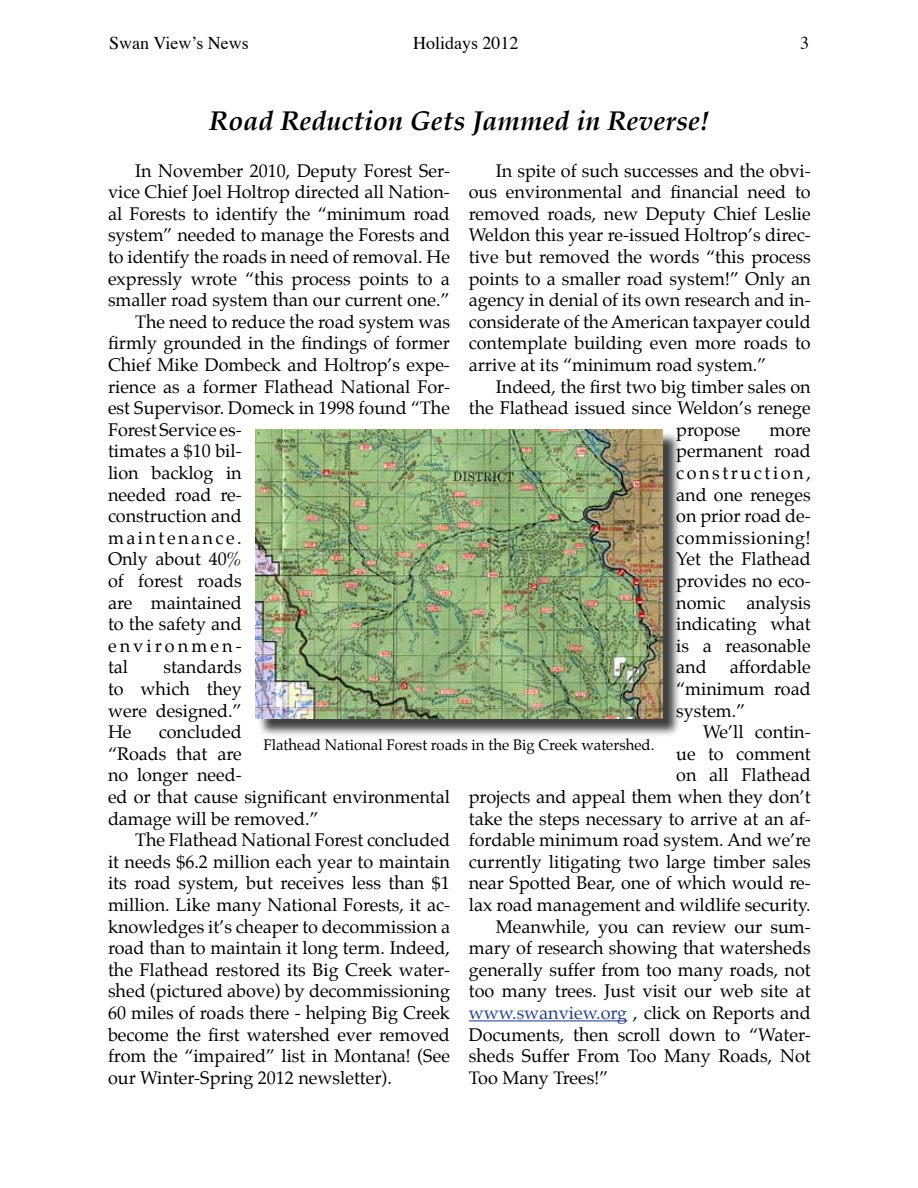
<style>
.page{position:relative;width:918px;height:1188px;background:#fff}
.page>*{position:absolute;margin:0;border:0;box-sizing:border-box;transform-origin:0 0}
.t1{font:italic 700 27px "Palatino";color:#000}
.t2{font:18px/21.6px "Palatino";color:#000;text-align:justify}
.t3{font:18px "Times";color:#000}
.t4{font:18px "Palatino";letter-spacing:.14em;color:#000}
.t5{font:18px "Palatino";letter-spacing:.175em;color:#000}
.t6{font:15px "Palatino";color:#000}
.s1{color:#25408f}
</style>
<div class="page">
<hr style="left:469px;top:1020px;width:158px;height:1px;background:#25408f">
<div style="left:258px;top:431px;width:423px;height:306px;background:#000;opacity:.75"></div>
<img style="left:255px;top:429px;width:408px;height:290px">
<p class="t3" style="left:109px;top:26px;width:141px">Swan View’s News</p>
<p class="t3" style="left:413px;top:26px;width:107px">Holidays 2012</p>
<p class="t3" style="left:800px;top:26px;width:10px">3</p>
<h1 class="t1" style="left:209px;top:100px;width:502px">Road Reduction Gets Jammed in Reverse!</h1>
<p class="t2" style="left:135px;top:160px;width:316px">In November 2010, Deputy Forest Ser-</p>
<p class="t2" style="left:108px;top:181px;width:343px">vice Chief Joel Holtrop directed all Nation-</p>
<p class="t2" style="left:108px;top:203px;width:343px">al Forests to identify the “minimum road</p>
<p class="t2" style="left:108px;top:224px;width:344px">system” needed to manage the Forests and</p>
<p class="t2" style="left:108px;top:246px;width:343px">to identify the roads in need of removal. He</p>
<p class="t2" style="left:108px;top:268px;width:343px">expressly wrote “this process points to a</p>
<p class="t2" style="left:108px;top:289px;width:343px">smaller road system than our current one.”</p>
<p class="t2" style="left:135px;top:311px;width:317px">The need to reduce the road system was</p>
<p class="t2" style="left:108px;top:332px;width:344px">firmly grounded in the findings of former</p>
<p class="t2" style="left:108px;top:354px;width:343px">Chief Mike Dombeck and Holtrop’s expe-</p>
<p class="t2" style="left:108px;top:376px;width:343px">rience as a former Flathead National For-</p>
<p class="t2" style="left:108px;top:397px;width:344px">est Supervisor. Domeck in 1998 found “The</p>
<p class="t2" style="left:108px;top:419px;width:135px">Forest Service es-</p>
<p class="t2" style="left:108px;top:440px;width:135px">timates a $10 bil-</p>
<p class="t2" style="left:108px;top:462px;width:135px">lion backlog in</p>
<p class="t2" style="left:108px;top:484px;width:135px">needed road re-</p>
<p class="t2" style="left:108px;top:505px;width:135px">construction and</p>
<p class="t4" style="left:108px;top:523px;width:135px">maintenance.</p>
<p class="t2" style="left:108px;top:548px;width:135px">Only about 40%</p>
<p class="t2" style="left:108px;top:570px;width:135px">of forest roads</p>
<p class="t2" style="left:108px;top:592px;width:135px">are maintained</p>
<p class="t2" style="left:108px;top:613px;width:135px">to the safety and</p>
<p class="t5" style="left:108px;top:631px;width:135px">environmen-</p>
<p class="t2" style="left:108px;top:656px;width:22px">tal</p>
<p class="t2" style="left:469px;top:160px;width:344px;text-indent:27px">In spite of such successes and the obvi&shy;ous environmental and financial need to removed roads, new Deputy Chief Leslie Weldon this year re-issued Holtrop’s direc&shy;tive but removed the words “this process points to a smaller road system!” Only an agency in denial of its own research and in&shy;considerate of the American taxpayer could contemplate building even more roads to arrive at its “minimum road system.”</p>
<p class="t2" style="left:496px;top:376px;width:316px">Indeed, the first two big timber sales on</p>
<p class="t2" style="left:469px;top:397px;width:343px">the Flathead issued since Weldon’s renege</p>
<p class="t2" style="left:676px;top:419px;width:66px">propose</p>
<p class="t2" style="left:676px;top:419px;width:136px;text-indent:93px">more permanent road construction, and one reneges on prior road de&shy;commissioning!<br>Yet the Flathead provides no eco&shy;nomic analysis indicating what is a reasonable and</p>
<p class="t2" style="left:676px;top:656px;width:136px;text-indent:53px">affordable “minimum road system.”</p>
<p class="t2" style="left:703px;top:721px;width:109px">We’ll contin-</p>
<p class="t2" style="left:676px;top:743px;width:136px">ue to comment</p>
<p class="t2" style="left:676px;top:764px;width:136px">on all Flathead</p>
<p class="t2" style="left:469px;top:786px;width:343px">projects and appeal them when they don’t</p>
<p class="t2" style="left:469px;top:808px;width:343px">take the steps necessary to arrive at an af-</p>
<p class="t2" style="left:469px;top:829px;width:343px">fordable minimum road system. And we’re</p>
<p class="t2" style="left:469px;top:851px;width:343px">currently litigating two large timber sales</p>
<p class="t2" style="left:469px;top:872px;width:344px">near Spotted Bear, one of which would re-</p>
<p class="t2" style="left:469px;top:894px;width:343px">lax road management and wildlife security.</p>
<p class="t2" style="left:496px;top:916px;width:316px">Meanwhile, you can review our sum-</p>
<p class="t2" style="left:469px;top:937px;width:343px">mary of research showing that watersheds</p>
<p class="t2" style="left:469px;top:959px;width:343px">generally suffer from too many roads, not</p>
<p class="t2" style="left:469px;top:980px;width:343px">too many trees. Just visit our web site at</p>
<p class="t2" style="left:469px;top:1002px;width:343px"><span class="s1">www.swanview.org</span> , click on Reports and</p>
<p class="t2" style="left:469px;top:1024px;width:343px">Documents, then scroll down to “Water-</p>
<p class="t2" style="left:469px;top:1045px;width:343px">sheds Suffer From Too Many Roads, Not</p>
<p class="t2" style="left:469px;top:1067px;width:141px">Too Many Trees!”</p>
<p class="t2" style="left:108px;top:656px;width:135px;text-indent:55px">standards to which they were designed.” He</p>
<p class="t2" style="left:108px;top:721px;width:343px;text-align:left;text-indent:51px">concluded<br>“Roads that are<br>no longer need-<br>ed or that cause significant environmental damage will be removed.”</p>
<p class="t2" style="left:108px;top:829px;width:344px;text-indent:27px">The Flathead National Forest concluded it needs $6.2 million each year to maintain its road system, but receives less than $1 million. Like many National Forests, it ac&shy;knowledges it’s cheaper to decommission a road than to maintain it long term. Indeed, the Flathead restored its Big Creek water&shy;shed (pictured above) by decommissioning 60 miles of roads there - helping Big Creek become the first watershed ever removed from the “impaired” list in Montana! (See our Winter-Spring 2012 newsletter).</p>
<p class="t6" style="left:263px;top:732px;width:393px">Flathead National Forest roads in the Big Creek watershed.</p>
</div>
